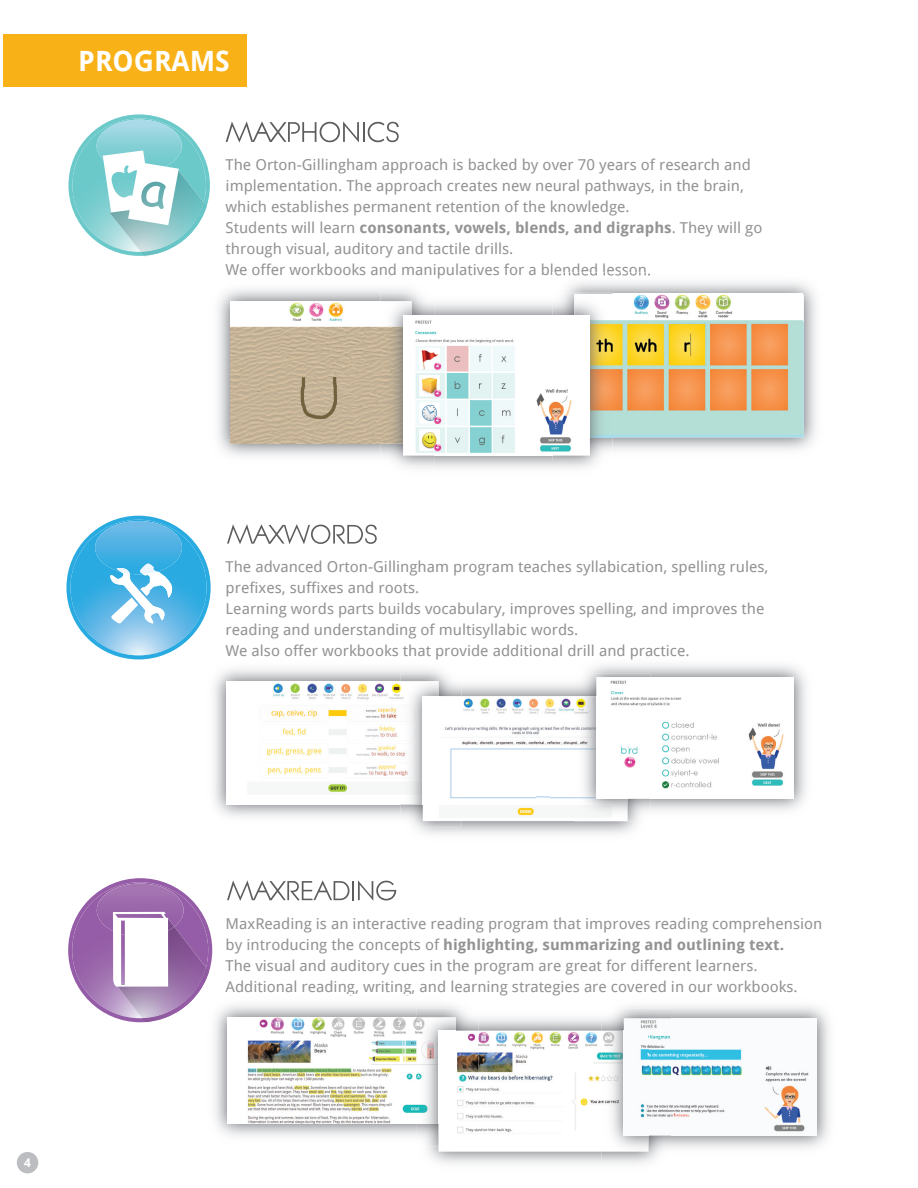
<style>
.page{position:relative;width:918px;height:1188px;background:#fff}
.page>*{position:absolute;margin:0;border:0;box-sizing:border-box;transform-origin:0 0}
.t1{font:700 27.9px "Droid Sans";color:#fff}
.t2{font:15px/21px "Droid Sans";color:#949393;scale:1.04 1}
.t3{font:700 12px "Droid Sans";color:#fff;scale:1.04 1}
.s1{font-weight:700}
</style>
<div class="page">
<svg style="left:226px;top:121px;width:133px;height:22px"></svg>
<hr style="left:363px;top:122px;width:2px;height:20px;background:#5d5d5d">
<svg style="left:368px;top:122px;width:31px;height:20px"></svg>
<svg style="left:68px;top:114px;width:142px;height:142px"></svg>
<svg style="left:227px;top:880px;width:169px;height:21px"></svg>
<svg style="left:68px;top:878px;width:144px;height:144px"></svg>
<img style="left:218px;top:289px;width:195px;height:167px">
<img style="left:231px;top:301px;width:150px;height:143px">
<img style="left:246px;top:1017px;width:170px;height:107px">
<img style="left:416px;top:1008px;width:62px;height:138px">
<img style="left:478px;top:1031px;width:123px;height:103px">
<img style="left:439px;top:1031px;width:39px;height:115px">
<img style="left:439px;top:1031px;width:17px;height:93px">
<img style="left:247px;top:681px;width:153px;height:114px">
<img style="left:400px;top:674px;width:61px;height:153px">
<img style="left:423px;top:696px;width:151px;height:125px">
<svg style="left:537px;top:795px;width:13px;height:8px"></svg>
<img style="left:423px;top:696px;width:16px;height:108px">
<img style="left:589px;top:665px;width:217px;height:146px">
<img style="left:574px;top:674px;width:76px;height:147px">
<img style="left:597px;top:677px;width:197px;height:122px">
<img style="left:597px;top:696px;width:30px;height:103px">
<div style="left:3px;top:34px;width:244px;height:53px;background:#f9b118"></div>
<img style="left:552px;top:272px;width:98px;height:4px">
<img style="left:582px;top:272px;width:64px;height:4px">
<img style="left:613px;top:294px;width:191px;height:143px">
<img style="left:613px;top:295px;width:190px;height:140px">
<img style="left:381px;top:293px;width:53px;height:173px">
<img style="left:552px;top:293px;width:61px;height:167px">
<img style="left:590px;top:435px;width:23px;height:2px">
<img style="left:574px;top:294px;width:39px;height:21px">
<img style="left:403px;top:315px;width:187px;height:140px">
<img style="left:403px;top:315px;width:9px;height:129px">
<svg style="left:575px;top:435px;width:15px;height:2px"></svg>
<img style="left:574px;top:315px;width:16px;height:120px">
<svg style="left:227px;top:524px;width:150px;height:20px"></svg>
<svg style="left:66px;top:516px;width:145px;height:143px"></svg>
<img style="left:140px;top:564px;width:18px;height:10px">
<img style="left:601px;top:1008px;width:70px;height:150px">
<img style="left:624px;top:1018px;width:193px;height:117px">
<img style="left:624px;top:1031px;width:24px;height:104px">
<div style="left:637px;top:1034px;width:11px;height:6px;background:#f9fbfd"></div>
<div style="left:17px;top:1152px;width:21px;height:21px;background:#bcbdc0;border-radius:50%"></div>
<h1 class="t1" style="left:78px;top:41px;width:153px">PROGRAMS</h1>
<p class="t2" style="left:226px;top:154px;width:518px">The Orton-Gillingham approach is backed by over 70 years of research and implementation. The approach creates new neural pathways, in the brain, which establishes permanent retention of the knowledge.<br>Students will learn <span class="s1">consonants, vowels, blends, and digraphs</span>. They will go through visual, auditory and tactile drills.<br>We offer workbooks and manipulatives for a blended lesson.</p>
<p class="t3" style="left:24px;top:1154px;width:8px">4</p>
<p class="t2" style="left:226px;top:556px;width:523px">The advanced Orton-Gillingham program teaches syllabication, spelling rules, prefixes, suffixes and roots.<br>Learning words parts builds vocabulary, improves spelling, and improves the reading and understanding of multisyllabic words.<br>We also offer workbooks that provide additional drill and practice.</p>
<p class="t2" style="left:226px;top:912px;width:575px">MaxReading is an interactive reading program that improves reading comprehension by introducing the concepts of <span class="s1">highlighting, summarizing and outlining text.<br></span>The visual and auditory cues in the program are great for different learners.<br>Additional reading, writing, and learning strategies are covered in our workbooks.</p>
</div>
